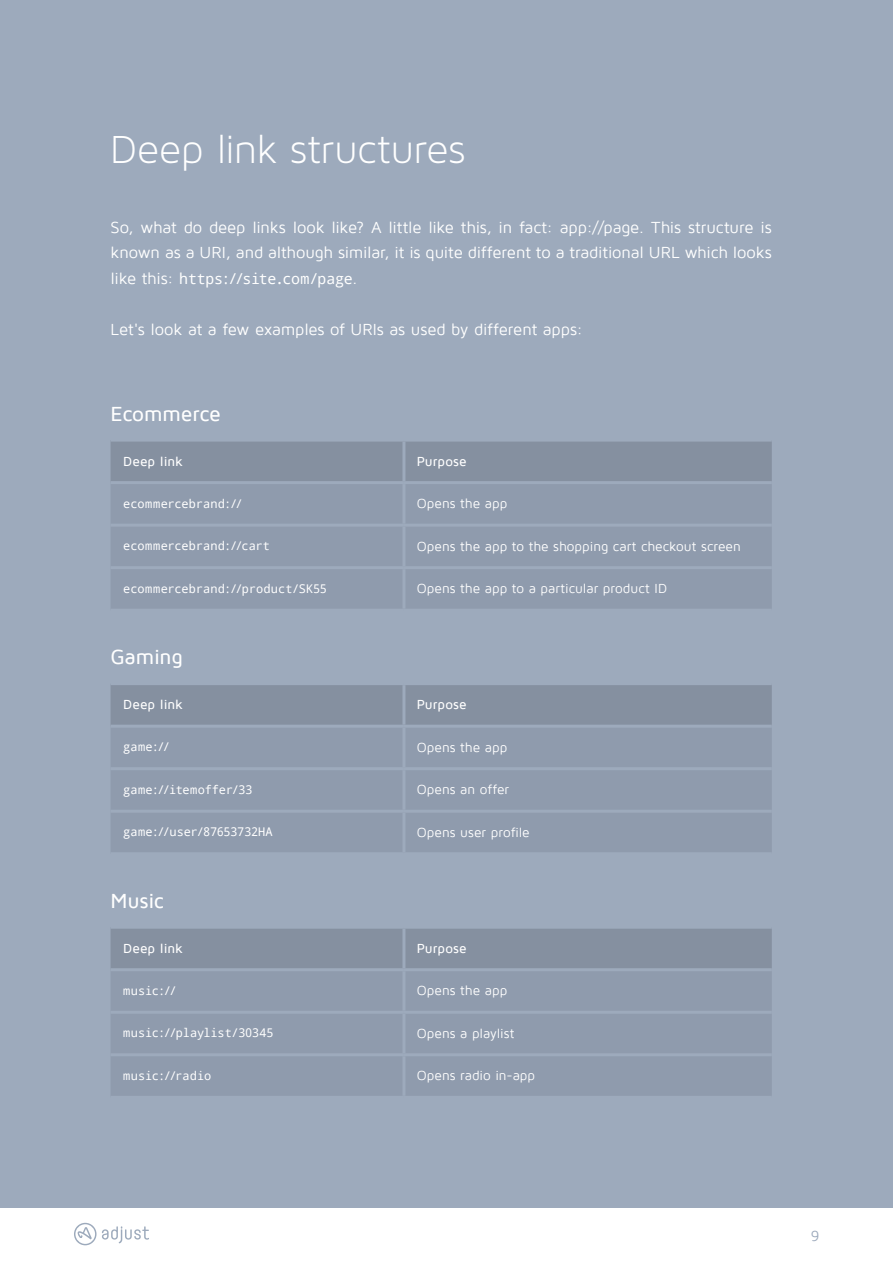
<style>
.page{position:relative;width:893px;height:1263px;background:#fff}
.page>*{position:absolute;margin:0;border:0;box-sizing:border-box;transform-origin:0 0}
.Fließtext-schwarz{font:42px "Maven Pro Light 300";letter-spacing:-.01em;color:#fff}
.Rwischenüberschrift{font:500 21px "Maven Pro";letter-spacing:-.015em;color:#fff}
.Fließtext-schwarz-2{font:16.5px/25.5px "Maven Pro";letter-spacing:-.01em;color:#fff}
.Fließtext-schwarz-3{font:15px "Droid Sans Mono";letter-spacing:-.02em;color:#fff}
.t1{font:15px "Maven Pro";color:#9daabc}
.Fließtext-schwarz-4{font:13.5px "Maven Pro";color:#fff}
.Fließtext-schwarz-5{font:500 13.5px "Maven Pro";letter-spacing:.005em;color:#fff}
.Fließtext-schwarz-6{font:12px "Droid Sans Mono";letter-spacing:-.005em;color:#fff}
.s1{font-family:"Maven Pro";font-size:16.5px}
</style>
<div class="page">
<div style="left:0;top:0;width:893px;height:1207px;background:#9daabc"></div>
<svg style="left:74px;top:1223px;width:75px;height:22px"></svg>
<div style="left:111px;top:442px;width:661px;height:39px;background:#8590a0"></div>
<div style="left:111px;top:484px;width:661px;height:125px;background:#8f9bad"></div>
<hr style="left:402px;top:484px;width:3px;height:40px;background:#9daabc">
<hr style="left:111px;top:524px;width:293px;height:3px;background:#9daabc">
<hr style="left:404px;top:524px;width:368px;height:3px;background:#9daabc">
<hr style="left:402px;top:527px;width:3px;height:39px;background:#9daabc">
<hr style="left:111px;top:566px;width:293px;height:3px;background:#9daabc">
<hr style="left:404px;top:566px;width:368px;height:3px;background:#9daabc">
<hr style="left:402px;top:569px;width:3px;height:40px;background:#9daabc">
<hr style="left:402px;top:442px;width:3px;height:39px;background:#9daabc">
<div style="left:111px;top:685px;width:661px;height:40px;background:#8590a0"></div>
<div style="left:111px;top:728px;width:661px;height:124px;background:#8f9bad"></div>
<hr style="left:402px;top:728px;width:3px;height:39px;background:#9daabc">
<hr style="left:111px;top:767px;width:293px;height:3px;background:#9daabc">
<hr style="left:404px;top:767px;width:368px;height:3px;background:#9daabc">
<hr style="left:402px;top:770px;width:3px;height:40px;background:#9daabc">
<hr style="left:111px;top:810px;width:293px;height:3px;background:#9daabc">
<hr style="left:404px;top:810px;width:368px;height:3px;background:#9daabc">
<hr style="left:402px;top:813px;width:3px;height:39px;background:#9daabc">
<hr style="left:402px;top:685px;width:3px;height:40px;background:#9daabc">
<div style="left:111px;top:929px;width:661px;height:39px;background:#8590a0"></div>
<div style="left:111px;top:971px;width:661px;height:125px;background:#8f9bad"></div>
<hr style="left:402px;top:971px;width:3px;height:40px;background:#9daabc">
<hr style="left:111px;top:1011px;width:293px;height:3px;background:#9daabc">
<hr style="left:404px;top:1011px;width:368px;height:3px;background:#9daabc">
<hr style="left:402px;top:1014px;width:3px;height:39px;background:#9daabc">
<hr style="left:111px;top:1053px;width:293px;height:3px;background:#9daabc">
<hr style="left:404px;top:1053px;width:368px;height:3px;background:#9daabc">
<hr style="left:402px;top:1056px;width:3px;height:40px;background:#9daabc">
<hr style="left:402px;top:929px;width:3px;height:39px;background:#9daabc">
<p class="Fließtext-schwarz" style="left:111px;top:126px;width:357px">Deep link structures</p>
<p class="Fließtext-schwarz-2" style="left:111px;top:215px;width:663px">So, what do deep links look like? A little like this, in fact: app://page. This structure is known as a URI, and although similar, it is quite different to a traditional URL which looks</p>
<p class="Fließtext-schwarz-3" style="left:111px;top:268px;width:248px"><span class="s1">like this:</span> https://site.com/page<span class="s1">.</span></p>
<p class="Fließtext-schwarz-2" style="left:111px;top:317px;width:474px">Let's look at a few examples of URIs as used by different apps:</p>
<p class="Rwischenüberschrift" style="left:111px;top:402px;width:112px">Ecommerce</p>
<p class="Fließtext-schwarz-5" style="left:123px;top:454px;width:61px">Deep link</p>
<p class="Fließtext-schwarz-5" style="left:417px;top:454px;width:51px">Purpose</p>
<p class="Fließtext-schwarz-6" style="left:123px;top:495px;width:121px">ecommercebrand://</p>
<p class="Fließtext-schwarz-4" style="left:417px;top:497px;width:92px">Opens the app</p>
<p class="Fließtext-schwarz-6" style="left:123px;top:538px;width:148px">ecommercebrand://cart</p>
<p class="Fließtext-schwarz-4" style="left:417px;top:539px;width:326px">Opens the app to the shopping cart checkout screen</p>
<p class="Fließtext-schwarz-6" style="left:123px;top:580px;width:205px">ecommercebrand://product/SK55</p>
<p class="Fließtext-schwarz-4" style="left:417px;top:582px;width:252px">Opens the app to a particular product ID</p>
<p class="Rwischenüberschrift" style="left:111px;top:646px;width:74px">Gaming</p>
<p class="Fließtext-schwarz-5" style="left:123px;top:698px;width:61px">Deep link</p>
<p class="Fließtext-schwarz-5" style="left:417px;top:698px;width:51px">Purpose</p>
<p class="Fließtext-schwarz-6" style="left:123px;top:739px;width:48px">game://</p>
<p class="Fließtext-schwarz-4" style="left:417px;top:740px;width:92px">Opens the app</p>
<p class="Fließtext-schwarz-6" style="left:123px;top:781px;width:131px">game://itemoffer/33</p>
<p class="Fließtext-schwarz-4" style="left:417px;top:783px;width:94px">Opens an offer</p>
<p class="Fließtext-schwarz-6" style="left:123px;top:824px;width:151px">game://user/87653732HA</p>
<p class="Fließtext-schwarz-4" style="left:417px;top:825px;width:115px">Opens user profile</p>
<p class="Rwischenüberschrift" style="left:111px;top:889px;width:55px">Music</p>
<p class="Fließtext-schwarz-5" style="left:123px;top:941px;width:61px">Deep link</p>
<p class="Fließtext-schwarz-5" style="left:417px;top:941px;width:51px">Purpose</p>
<p class="Fließtext-schwarz-6" style="left:123px;top:982px;width:55px">music://</p>
<p class="Fließtext-schwarz-4" style="left:417px;top:984px;width:92px">Opens the app</p>
<p class="Fließtext-schwarz-6" style="left:123px;top:1025px;width:152px">music://playlist/30345</p>
<p class="Fließtext-schwarz-4" style="left:417px;top:1026px;width:99px">Opens a playlist</p>
<p class="Fließtext-schwarz-6" style="left:123px;top:1067px;width:89px">music://radio</p>
<p class="Fließtext-schwarz-4" style="left:417px;top:1069px;width:120px">Opens radio in-app</p>
<p class="t1" style="left:811px;top:1228px;width:10px">9</p>
</div>
